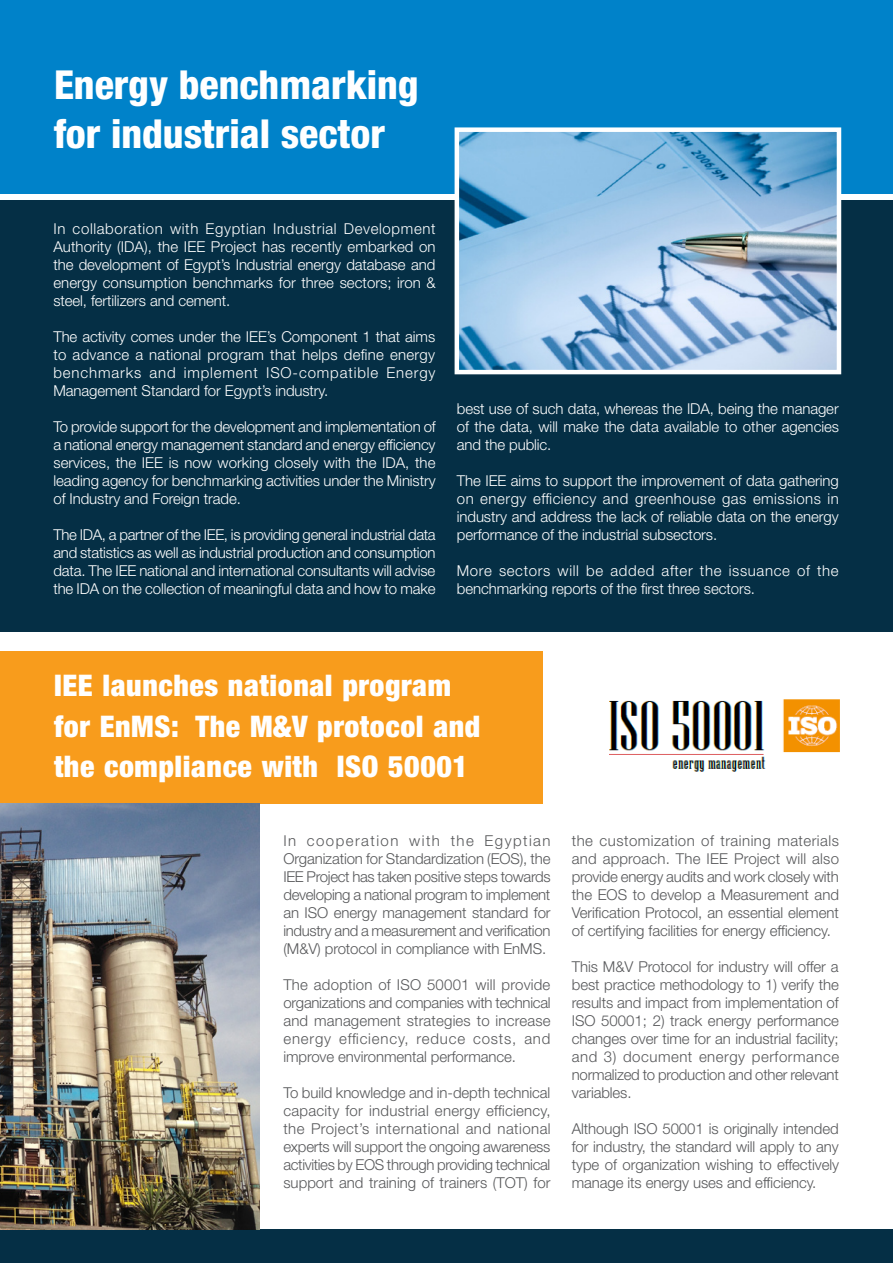
<style>
.page{position:relative;width:893px;height:1263px;background:#fff}
.page>*{position:absolute;margin:0;border:0;box-sizing:border-box;transform-origin:0 0}
.t1{font:800 condensed 40.05px/49.3px "Helvetica Neue LT Std";color:#fff}
.t2{font:900 condensed 29.85px/40.7px "Helvetica Neue LT Std";letter-spacing:.02em;color:#fff}
.t3{font:300 15px/18px "Helvetica Neue LT Std";letter-spacing:-.005em;color:#57585a;text-align:justify}
.t4{font:300 15px/18px "Helvetica Neue LT Std";letter-spacing:-.005em;color:#fff;text-align:justify}
.t5{font:300 15px/18px "Helvetica Neue LT Std";letter-spacing:.025em;color:#fff}
</style>
<div class="page">
<div style="left:0;top:651px;width:543px;height:152px;background:#f89c1c"></div>
<div style="left:0;top:200px;width:893px;height:431px;background:#052f45"></div>
<div style="left:0;top:1230px;width:893px;height:33px;background:#052f45"></div>
<div style="left:0;top:0;width:893px;height:193px;background:#0082c9"></div>
<img style="left:460px;top:132px;width:376px;height:237px">
<div style="left:455px;top:127px;width:386px;height:247px;border:4px solid #fff"></div>
<img style="left:609px;top:699px;width:231px;height:73px">
<img style="left:0;top:803px;width:259px;height:427px">
<h1 class="t1" style="left:54px;top:59px;width:366px">Energy benchmarking for industrial sector</h1>
<p class="t4" style="left:53px;top:219px;width:384px">In collaboration with Egyptian Industrial Development Authority (IDA), the IEE Project has recently embarked on the development of Egypt’s Industrial energy database and energy consumption benchmarks for three sectors; iron &amp; steel, fertilizers and cement.</p>
<p class="t4" style="left:53px;top:327px;width:384px">The activity comes under the IEE’s Component 1 that aims to advance a national program that helps define energy benchmarks and implement ISO-compatible Energy Management Standard for Egypt’s industry.</p>
<p class="t4" style="left:53px;top:417px;width:384px">To provide support for the development and implementation of a national energy management standard and energy efficiency services, the IEE is now working closely with the IDA, the leading agency for benchmarking activities under the Ministry of Industry and Foreign trade.</p>
<p class="t4" style="left:53px;top:525px;width:384px">The IDA, a partner of the IEE, is providing general industrial data and statistics as well as industrial production and consumption data. The IEE national and international consultants will advise the IDA on the collection of meaningful data and how to make</p>
<p class="t4" style="left:457px;top:399px;width:384px">best use of such data, whereas the IDA, being the manager of the data, will make the data available to other agencies and the public.</p>
<p class="t4" style="left:457px;top:471px;width:384px">The IEE aims to support the improvement of data gathering on energy efficiency and greenhouse gas emissions in industry and address the lack of reliable data on the energy performance of the industrial subsectors.</p>
<p class="t5" style="left:457px;top:561px;width:383px">More sectors will be added after the issuance of the benchmarking reports of the first three sectors.</p>
<h2 class="t2" style="left:54px;top:665px;width:428px">IEE launches national program for EnMS: The M&amp;V protocol and the compliance with ISO 50001</h2>
<p class="t3" style="left:283px;top:831px;width:269px">In cooperation with the Egyptian Organization for Standardization (EOS), the IEE Project has taken positive steps towards developing a national program to implement an ISO energy management standard for industry and a measurement and verification (M&amp;V) protocol in compliance with EnMS.</p>
<p class="t3" style="left:283px;top:975px;width:269px">The adoption of ISO 50001 will provide organizations and companies with technical and management strategies to increase energy efficiency, reduce costs, and improve environmental performance.</p>
<p class="t3" style="left:283px;top:1083px;width:269px">To build knowledge and in-depth technical capacity for industrial energy efficiency, the Project’s international and national experts will support the ongoing awareness activities by EOS through providing technical support and training of trainers (TOT) for</p>
<p class="t3" style="left:572px;top:831px;width:269px">the customization of training materials and approach. The IEE Project will also provide energy audits and work closely with the EOS to develop a Measurement and Verification Protocol, an essential element of certifying facilities for energy efficiency.</p>
<p class="t3" style="left:572px;top:957px;width:269px">This M&amp;V Protocol for industry will offer a best practice methodology to 1) verify the results and impact from implementation of ISO 50001; 2) track energy performance changes over time for an industrial facility; and 3) document energy performance normalized to production and other relevant variables.</p>
<p class="t3" style="left:572px;top:1119px;width:269px">Although ISO 50001 is originally intended for industry, the standard will apply to any type of organization wishing to effectively manage its energy uses and efficiency.</p>
</div>
